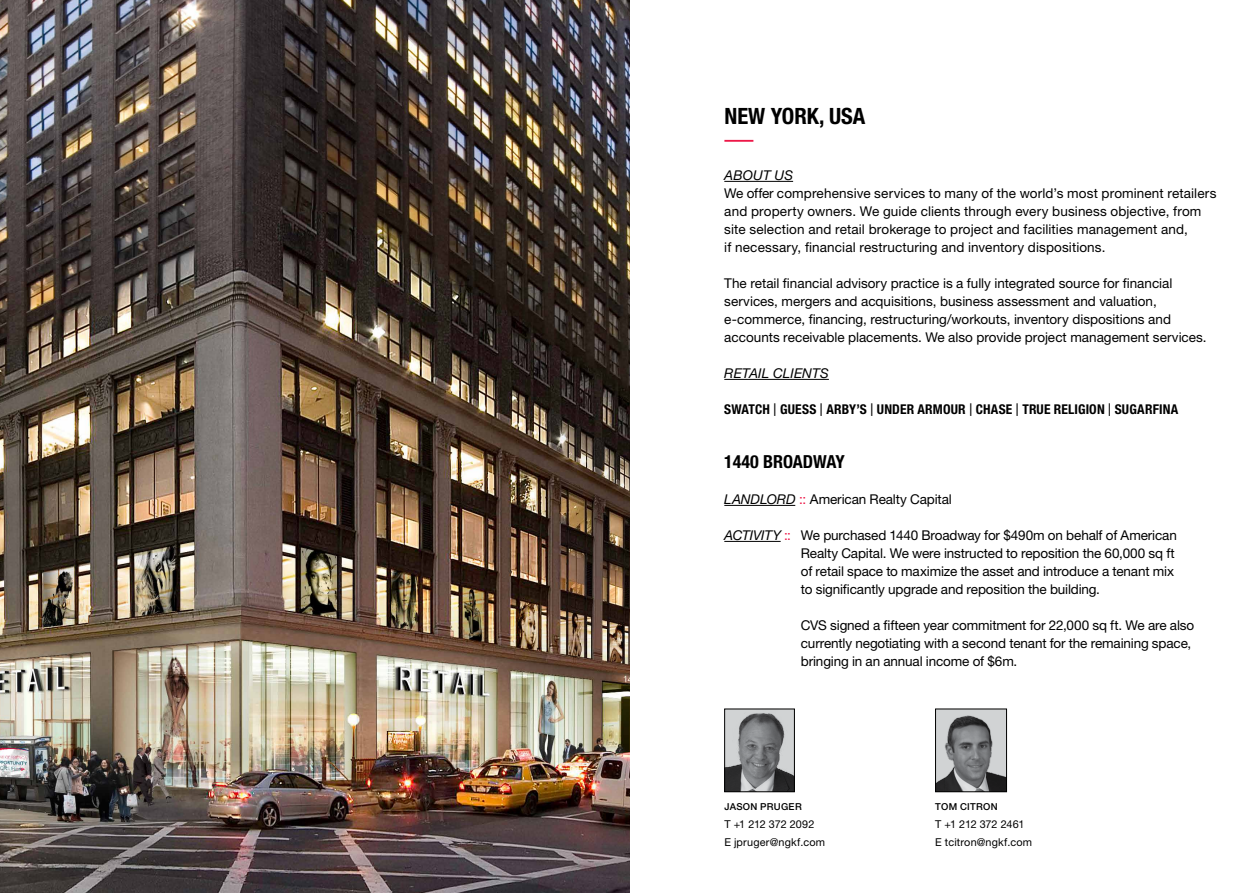
<style>
.page{position:relative;width:1259px;height:893px;background:#fff}
.page>*{position:absolute;margin:0;border:0;box-sizing:border-box;transform-origin:0 0}
.t1{font:700 condensed 22.5px "Helvetica Neue LT Std";color:#000}
.t2{font:700 condensed 18px "Helvetica Neue LT Std";color:#000}
.t3{font:13.5px/18px "Helvetica Neue LT Std";color:#000}
.t4{font:700 condensed 13.5px "Helvetica Neue LT Std";letter-spacing:.01em;color:#000}
.t5{font:italic 13.5px "Helvetica Neue LT Std";letter-spacing:.005em;color:#000}
.t6{font:10.8px/18px "Helvetica Neue LT Std";letter-spacing:.015em;color:#000}
.t7{font:500 9.6px "Helvetica Neue LT Std";letter-spacing:.03em;color:#000}
.s1{font-family:"Arial";font-weight:400;font-stretch:normal}
.s2{font-style:italic}
.s3{color:#ed1848}
</style>
<div class="page">
<hr style="left:724px;top:181px;width:69px;height:1px;background:#000">
<hr style="left:724px;top:379px;width:105px;height:1px;background:#000">
<hr style="left:724px;top:505px;width:71px;height:1px;background:#000">
<hr style="left:724px;top:541px;width:56px;height:1px;background:#000">
<hr style="left:724px;top:140px;width:29px;height:2px;background:#ed1848">
<img style="left:726px;top:711px;width:66px;height:79px">
<div style="left:724px;top:709px;width:70px;height:83px;border:1px solid #000"></div>
<img style="left:937px;top:711px;width:68px;height:79px">
<div style="left:935px;top:709px;width:72px;height:83px;border:1px solid #000"></div>
<img style="left:0;top:0;width:629px;height:893px">
<h1 class="t1" style="left:724px;top:102px;width:142px">NEW YORK, USA</h1>
<p class="t5" style="left:724px;top:167px;width:70px">ABOUT US</p>
<p class="t3" style="left:724px;top:184px;width:493px">We offer comprehensive services to many of the world’s most prominent retailers and property owners. We guide clients through every business objective, from site selection and retail brokerage to project and facilities management and,<br>if necessary, financial restructuring and inventory dispositions.</p>
<p class="t3" style="left:724px;top:274px;width:484px">The retail financial advisory practice is a fully integrated source for financial services, mergers and acquisitions, business assessment and valuation, e-commerce, financing, restructuring/workouts, inventory dispositions and accounts receivable placements. We also provide project management services.</p>
<p class="t5" style="left:724px;top:365px;width:106px">RETAIL CLIENTS</p>
<p class="t4" style="left:724px;top:401px;width:455px">SWATCH <span class="s1">|</span> GUESS <span class="s1">|</span> ARBY’S <span class="s1">|</span> UNDER ARMOUR <span class="s1">|</span> CHASE <span class="s1">|</span> TRUE RELIGION <span class="s1">|</span> SUGARFINA</p>
<h2 class="t2" style="left:724px;top:451px;width:122px">1440 BROADWAY</h2>
<p class="t3" style="left:724px;top:490px;width:229px"><span class="s2">LANDLORD</span> <span class="s3">::</span> American Realty Capital</p>
<p class="t3" style="left:801px;top:526px;width:377px;text-indent:-77px"><span class="s2">ACTIVITY</span> <span class="s3">::</span> We purchased 1440 Broadway for $490m on behalf of American Realty Capital. We were instructed to reposition the 60,000 sq ft of retail space to maximize the asset and introduce a tenant mix to significantly upgrade and reposition the building.</p>
<p class="t3" style="left:801px;top:616px;width:395px">CVS signed a fifteen year commitment for 22,000 sq ft. We are also currently negotiating with a second tenant for the remaining space, bringing in an annual income of $6m.</p>
<p class="t7" style="left:724px;top:801px;width:79px">JASON PRUGER</p>
<p class="t6" style="left:724px;top:815px;width:102px">T +1 212 372 2092<br>E jpruger@ngkf.com</p>
<p class="t7" style="left:935px;top:801px;width:64px">TOM CITRON</p>
<p class="t6" style="left:935px;top:815px;width:98px">T +1 212 372 2461<br>E tcitron@ngkf.com</p>
</div>
